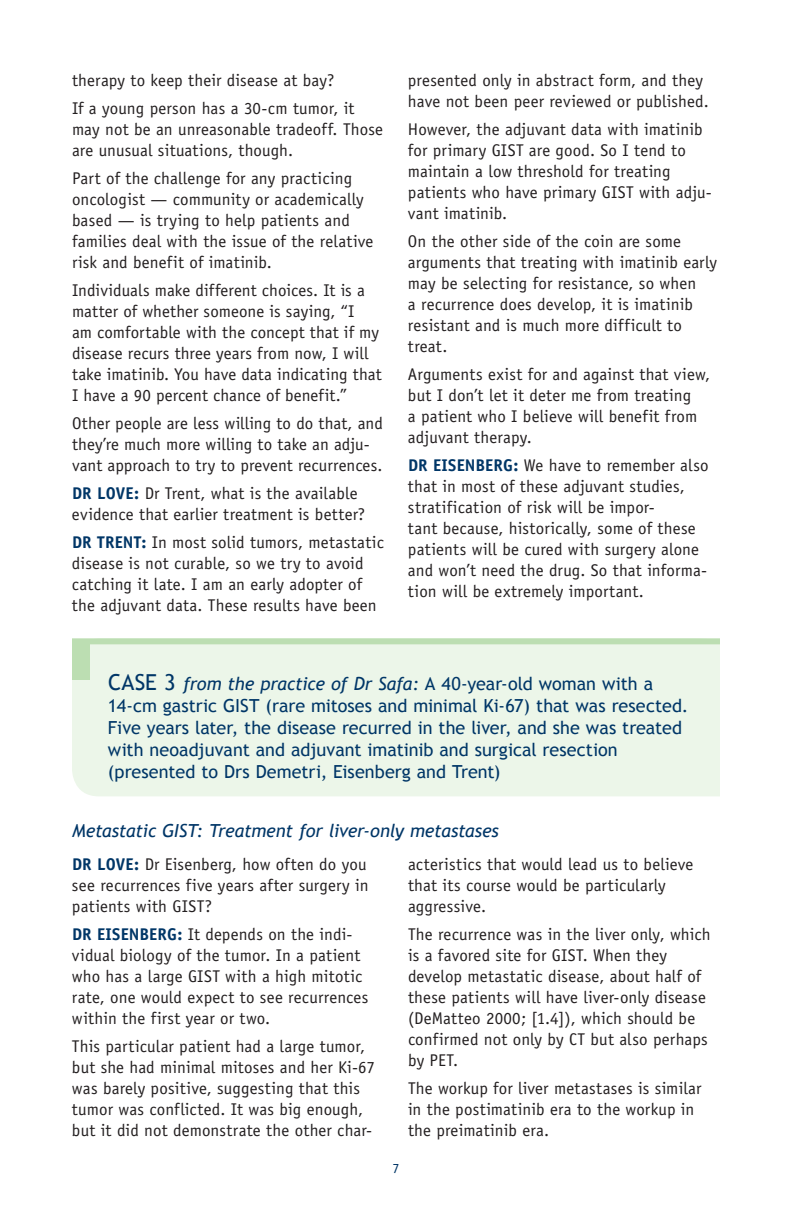
<style>
.page{position:relative;width:792px;height:1224px;background:#fff}
.page>*{position:absolute;margin:0;border:0;box-sizing:border-box;transform-origin:0 0}
.t1{font:18px/22px "Trebuchet MS";color:#003667}
.t2{font:italic 18px "Trebuchet MS";letter-spacing:-.01em;color:#003667}
.t3{font:17px/21px "Officina Sans Std";letter-spacing:.01em;color:#231f20}
.t4{font:14px "Officina Sans Std";color:#003667}
.s1{font-weight:700;color:#003667}
.s2{font-size:22px}
.s3{font-style:italic}
</style>
<div class="page">
<div style="left:72px;top:644px;width:648px;height:152px;background:#ecf6e9"></div>
<div style="left:72px;top:638px;width:648px;height:6px;background:#bcdeb2"></div>
<div style="left:72px;top:644px;width:18px;height:36px;background:#bcdeb2"></div>
<p class="t3" style="left:72px;top:66px;width:284px;line-height:28px">therapy to keep their disease at bay?<br>If a young person has a 30-cm tumor, it</p>
<p class="t3" style="left:72px;top:119px;width:313px">may not be an unreasonable tradeoff. Those are unusual situations, though.</p>
<p class="t3" style="left:72px;top:168px;width:303px">Part of the challenge for any practicing oncologist — community or academically based — is trying to help patients and families deal with the issue of the relative risk and benefit of imatinib.</p>
<p class="t3" style="left:72px;top:280px;width:311px">Individuals make different choices. It is a matter of whether someone is saying, “I<br>am comfortable with the concept that if my disease recurs three years from now, I will take imatinib. You have data indicating that I have a 90 percent chance of benefit.”</p>
<p class="t3" style="left:72px;top:413px;width:312px">Other people are less willing to do that, and they’re much more willing to take an adju&shy;vant approach to try to prevent recurrences.</p>
<p class="t3" style="left:72px;top:483px;width:295px"><span class="s1">DR LOVE:</span> Dr Trent, what is the available evidence that earlier treatment is better?</p>
<p class="t3" style="left:72px;top:532px;width:313px"><span class="s1">DR TRENT:</span> In most solid tumors, metastatic disease is not curable, so we try to avoid catching it late. I am an early adopter of the adjuvant data. These results have been</p>
<p class="t3" style="left:408px;top:70px;width:302px">presented only in abstract form, and they have not been peer reviewed or published.</p>
<p class="t3" style="left:408px;top:119px;width:305px">However, the adjuvant data with imatinib for primary GIST are good. So I tend to maintain a low threshold for treating patients who have primary GIST with adju&shy;vant imatinib.</p>
<p class="t3" style="left:408px;top:231px;width:310px">On the other side of the coin are some arguments that treating with imatinib early may be selecting for resistance, so when<br>a recurrence does develop, it is imatinib resistant and is much more difficult to treat.</p>
<p class="t3" style="left:408px;top:364px;width:304px">Arguments exist for and against that view, but I don’t let it deter me from treating<br>a patient who I believe will benefit from adjuvant therapy.</p>
<p class="t3" style="left:408px;top:455px;width:302px"><span class="s1">DR EISENBERG:</span> We have to remember also that in most of these adjuvant studies, stratification of risk will be impor-<br>tant because, historically, some of these patients will be cured with surgery alone and won’t need the drug. So that informa&shy;tion will be extremely important.</p>
<p class="t1" style="left:108px;top:673px;width:582px"><span class="s2">CASE 3</span> <span class="s3">from the practice of Dr Safa:</span> A 40-year-old woman with a 14-cm gastric GIST (rare mitoses and minimal Ki-67) that was resected.<br>Five years later, the disease recurred in the liver, and she was treated with neoadjuvant and adjuvant imatinib and surgical resection (presented to Drs Demetri, Eisenberg and Trent)</p>
<p class="t2" style="left:72px;top:820px;width:428px">Metastatic GIST: Treatment for liver-only metastases</p>
<p class="t3" style="left:72px;top:854px;width:298px"><span class="s1">DR LOVE:</span> Dr Eisenberg, how often do you see recurrences five years after surgery in patients with GIST?</p>
<p class="t3" style="left:72px;top:924px;width:298px"><span class="s1">DR EISENBERG:</span> It depends on the indi&shy;vidual biology of the tumor. In a patient who has a large GIST with a high mitotic rate, one would expect to see recurrences within the first year or two.</p>
<p class="t3" style="left:72px;top:1036px;width:305px">This particular patient had a large tumor, but she had minimal mitoses and her Ki-67 was barely positive, suggesting that this tumor was conflicted. It was big enough, but it did not demonstrate the other char-</p>
<p class="t3" style="left:408px;top:854px;width:287px">acteristics that would lead us to believe that its course would be particularly aggressive.</p>
<p class="t3" style="left:408px;top:924px;width:304px">The recurrence was in the liver only, which is a favored site for GIST. When they develop metastatic disease, about half of these patients will have liver-only disease (DeMatteo 2000; [1.4]), which should be confirmed not only by CT but also perhaps by PET.</p>
<p class="t3" style="left:408px;top:1078px;width:295px">The workup for liver metastases is similar in the postimatinib era to the workup in the preimatinib era.</p>
<p class="t4" style="left:392px;top:1160px;width:8px">7</p>
</div>
